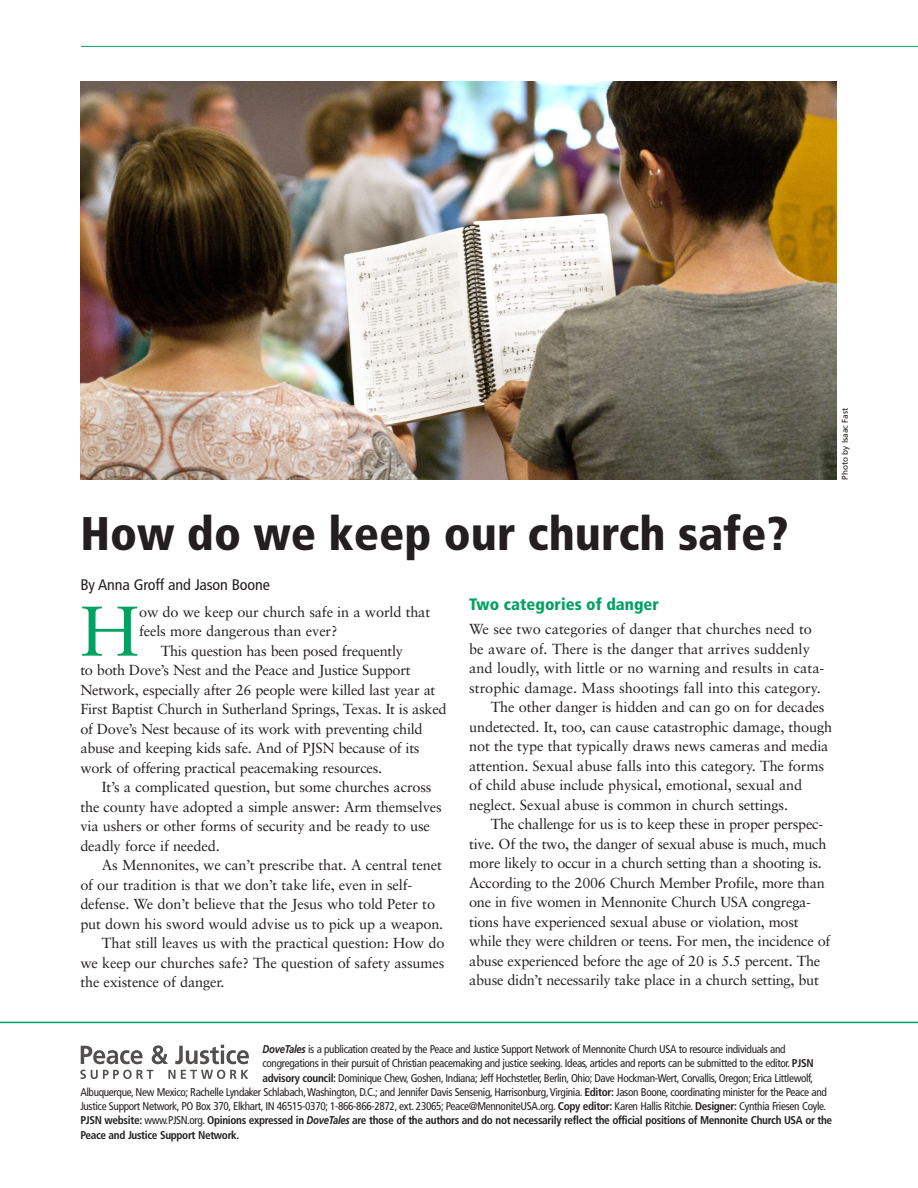
<style>
.page{position:relative;width:918px;height:1188px;background:#fff}
.page>*{position:absolute;margin:0;border:0;box-sizing:border-box;transform-origin:0 0}
.first_ph{font:70.35px "Sabon";color:#00a261}
.t1{font:900 condensed 47.1px "Frutiger";color:#231f20}
.sh2{font:900 condensed 16.5px "Frutiger";letter-spacing:.005em;color:#00a261}
.bio1{font:condensed 15.3px "Frutiger";letter-spacing:-.01em;color:#231f20;scale:1.05 1}
.bc{font:14.55px/19.5px "Sabon";letter-spacing:-.02em;color:#231f20}
.bc_no_indent{font:14.55px/19.5px "Sabon";color:#231f20}
.first_ph-2{font:14.55px/19.5px "Sabon";letter-spacing:-.01em;color:#231f20}
.t2{font:condensed 11.25px "Frutiger";letter-spacing:-.03em;color:#231f20}
.t3{font:700 condensed 11.25px "Frutiger";letter-spacing:-.03em;color:#231f20}
.photocredit{font:8.25px "Frutiger";letter-spacing:-.01em;color:#231f20}
.s1{font-weight:700;font-style:italic;font-stretch:normal}
.s2{font-weight:700}
.s3{font-weight:400}
.s4{font-style:italic;font-stretch:normal}
</style>
<div class="page">
<hr style="left:81px;top:46px;width:837px;height:1px;background:#00a261">
<hr style="left:0;top:1022px;width:918px;height:1px;background:#00a261">
<svg style="left:81px;top:1046px;width:62px;height:18px"></svg>
<svg style="left:152px;top:1045px;width:16px;height:19px"></svg>
<svg style="left:175px;top:1045px;width:74px;height:19px"></svg>
<svg style="left:80px;top:1070px;width:73px;height:9px"></svg>
<svg style="left:168px;top:1070px;width:80px;height:9px"></svg>
<img style="left:80px;top:81px;width:756px;height:399px">
<p class="photocredit" style="left:840px;top:480px;width:73px;rotate:-90deg">Photo by Isaac Fast</p>
<p class="t1" style="left:80px;top:505px;width:709px">How do we keep our church safe?</p>
<p class="bio1" style="left:80px;top:576px;width:182px">By Anna Groff and Jason Boone</p>
<p class="first_ph" style="left:80px;top:589px;width:60px">H</p>
<p class="first_ph-2" style="left:139px;top:602px;width:293px">ow do we keep our church safe in a world that feels more dangerous than ever?</p>
<p class="sh2" style="left:469px;top:594px;width:191px">Two categories of danger</p>
<p class="bc_no_indent" style="left:469px;top:619px;width:357px">We see two categories of danger that churches need to be aware of. There is the danger that arrives suddenly and loudly, with little or no warning and results in cata&shy;strophic damage. Mass shootings fall into this category.</p>
<p class="bc" style="left:469px;top:697px;width:365px;text-indent:22px">The other danger is hidden and can go on for decades undetected. It, too, can cause catastrophic damage, though not the type that typically draws news cameras and media attention. Sexual abuse falls into this category. The forms of child abuse include physical, emotional, sexual and neglect. Sexual abuse is common in church settings.</p>
<p class="bc" style="left:469px;top:814px;width:363px;text-indent:22px">The challenge for us is to keep these in proper perspec&shy;tive. Of the two, the danger of sexual abuse is much, much more likely to occur in a church setting than a shooting is.<br>According to the 2006 Church Member Profile, more than one in five women in Mennonite Church USA congrega&shy;tions have experienced sexual abuse or violation, most while they were children or teens. For men, the incidence of abuse experienced before the age of 20 is 5.5 percent. The abuse didn’t necessarily take place in a church setting, but</p>
<p class="bc" style="left:80px;top:641px;width:368px;text-indent:80px">This question has been posed frequently<br>to both Dove’s Nest and the Peace and Justice Support Network, especially after 26 people were killed last year at First Baptist Church in Sutherland Springs, Texas. It is asked of Dove’s Nest because of its work with preventing child abuse and keeping kids safe. And of PJSN because of its work of offering practical peacemaking resources.</p>
<p class="bc" style="left:80px;top:777px;width:363px;text-indent:22px">It’s a complicated question, but some churches across the county have adopted a simple answer: Arm themselves via ushers or other forms of security and be ready to use deadly force if needed.</p>
<p class="bc" style="left:80px;top:855px;width:364px;text-indent:22px">As Mennonites, we can’t prescribe that. A central tenet of our tradition is that we don’t take life, even in self&shy;defense. We don’t believe that the Jesus who told Peter to put down his sword would advise us to pick up a weapon.</p>
<p class="bc" style="left:80px;top:933px;width:366px;text-align:justify;text-indent:22px">That still leaves us with the practical question: How do we keep our churches safe? The question of safety assumes the existence of danger.</p>
<p class="t2" style="left:262px;top:1043px;width:525px"><span class="s1">DoveTales</span> is a publication created by the Peace and Justice Support Network of Mennonite Church USA to resource individuals and</p>
<p class="t2" style="left:262px;top:1057px;width:553px">congregations in their pursuit of Christian peacemaking and justice seeking. Ideas, articles and reports can be submitted to the editor. <span class="s2">PJSN</span></p>
<p class="t2" style="left:262px;top:1071px;width:552px"><span class="s2">advisory council:</span> Dominique Chew, Goshen, Indiana; Jeff Hochstetler, Berlin, Ohio; Dave Hockman-Wert, Corvallis, Oregon; Erica Littlewolf,</p>
<p class="t2" style="left:80px;top:1085px;width:748px">Albuquerque, New Mexico; Rachelle Lyndaker Schlabach, Washington, D.C.; and Jennifer Davis Sensenig, Harrisonburg, Virginia. <span class="s2">Editor:</span> Jason Boone, coordinating minister for the Peace and</p>
<p class="t2" style="left:80px;top:1100px;width:747px">Justice Support Network, PO Box 370, Elkhart, IN 46515-0370; 1-866-866-2872, ext. 23065; Peace@MennoniteUSA.org. <span class="s2">Copy editor:</span> Karen Hallis Ritchie. <span class="s2">Designer:</span> Cynthia Friesen Coyle.</p>
<p class="t3" style="left:80px;top:1114px;width:753px">PJSN website: <span class="s3">www.PJSN.org.</span> Opinions expressed in <span class="s4">DoveTales</span> are those of the authors and do not necessarily reflect the official positions of Mennonite Church USA or the</p>
<p class="t3" style="left:80px;top:1128px;width:161px">Peace and Justice Support Network.</p>
</div>
